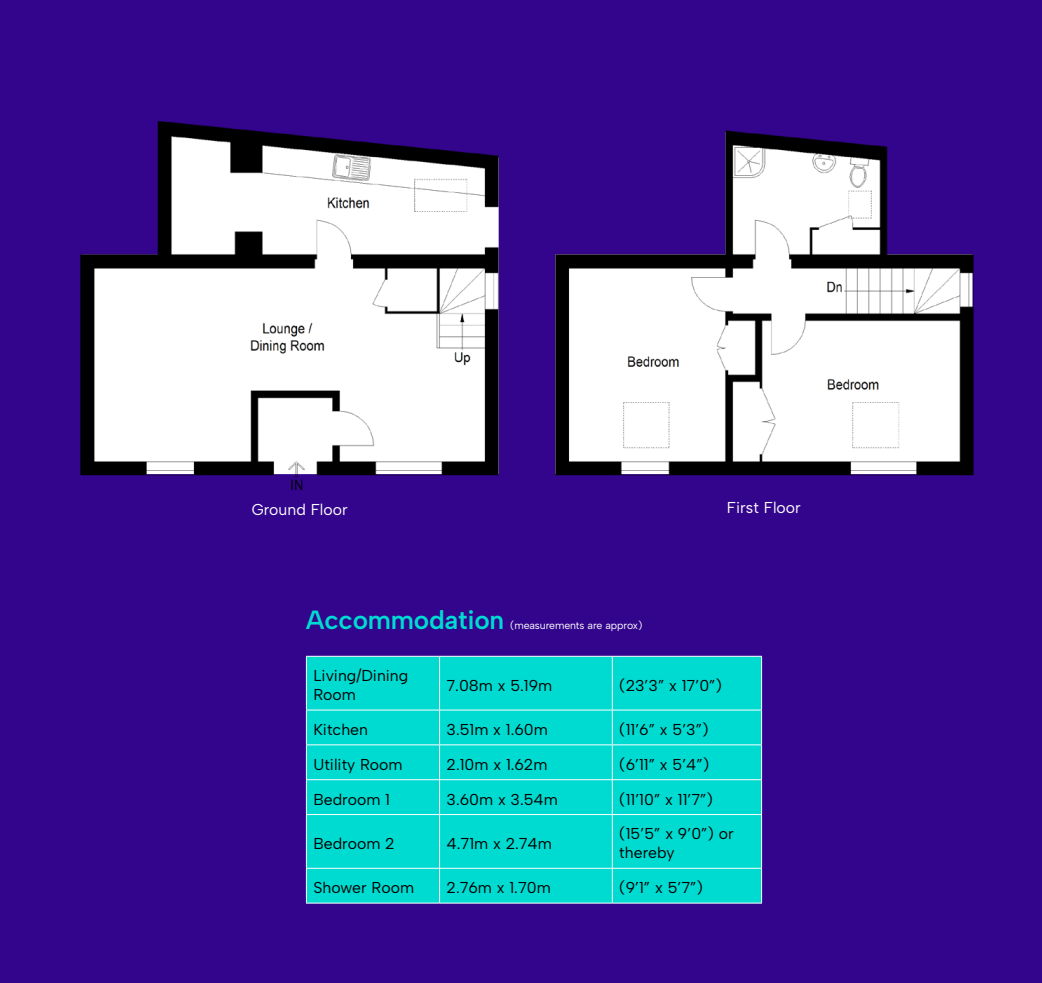
<style>
.page{position:relative;width:1042px;height:983px;background:#fff}
.page>*{position:absolute;margin:0;border:0;box-sizing:border-box;transform-origin:0 0}
.t1{font:26.25px "Albert Sans";letter-spacing:-.01em;color:#00dbd1}
.Table_Text{font:15.75px/18.9px "Albert Sans";color:#000}
.Table_Text-2{font:15.75px "Albert Sans";color:#fff}
.t2{font:10.5px "Albert Sans";letter-spacing:-.01em;color:#fff}
</style>
<div class="page">
<div style="left:0;top:0;width:1042px;height:982px;background:#33058d"></div>
<div style="left:307px;top:656px;width:454px;height:246px;background:#00dbd1"></div>
<hr style="left:306px;top:655px;width:133px;height:1px;background:#fff">
<hr style="left:306px;top:656px;width:1px;height:53px;background:#fff">
<hr style="left:439px;top:655px;width:173px;height:1px;background:#fff">
<hr style="left:439px;top:656px;width:1px;height:53px;background:#fff">
<hr style="left:612px;top:655px;width:150px;height:1px;background:#fff">
<hr style="left:612px;top:656px;width:1px;height:53px;background:#fff">
<hr style="left:761px;top:656px;width:1px;height:53px;background:#fff">
<hr style="left:306px;top:709px;width:133px;height:1px;background:#fff">
<hr style="left:306px;top:710px;width:1px;height:34px;background:#fff">
<hr style="left:439px;top:709px;width:173px;height:1px;background:#fff">
<hr style="left:439px;top:710px;width:1px;height:34px;background:#fff">
<hr style="left:612px;top:709px;width:150px;height:1px;background:#fff">
<hr style="left:612px;top:710px;width:1px;height:34px;background:#fff">
<hr style="left:761px;top:710px;width:1px;height:34px;background:#fff">
<hr style="left:306px;top:744px;width:133px;height:1px;background:#fff">
<hr style="left:306px;top:745px;width:1px;height:34px;background:#fff">
<hr style="left:439px;top:744px;width:173px;height:1px;background:#fff">
<hr style="left:439px;top:745px;width:1px;height:34px;background:#fff">
<hr style="left:612px;top:744px;width:150px;height:1px;background:#fff">
<hr style="left:612px;top:745px;width:1px;height:34px;background:#fff">
<hr style="left:761px;top:745px;width:1px;height:34px;background:#fff">
<hr style="left:306px;top:779px;width:133px;height:1px;background:#fff">
<hr style="left:306px;top:780px;width:1px;height:33px;background:#fff">
<hr style="left:439px;top:779px;width:173px;height:1px;background:#fff">
<hr style="left:439px;top:780px;width:1px;height:33px;background:#fff">
<hr style="left:612px;top:779px;width:150px;height:1px;background:#fff">
<hr style="left:612px;top:780px;width:1px;height:33px;background:#fff">
<hr style="left:761px;top:780px;width:1px;height:33px;background:#fff">
<hr style="left:306px;top:813px;width:133px;height:1px;background:#fff">
<hr style="left:306px;top:814px;width:1px;height:53px;background:#fff">
<hr style="left:439px;top:813px;width:173px;height:1px;background:#fff">
<hr style="left:439px;top:814px;width:1px;height:53px;background:#fff">
<hr style="left:612px;top:813px;width:150px;height:1px;background:#fff">
<hr style="left:612px;top:814px;width:1px;height:53px;background:#fff">
<hr style="left:761px;top:814px;width:1px;height:53px;background:#fff">
<hr style="left:306px;top:867px;width:133px;height:1px;background:#fff">
<hr style="left:306px;top:868px;width:1px;height:34px;background:#fff">
<hr style="left:439px;top:867px;width:173px;height:1px;background:#fff">
<hr style="left:439px;top:868px;width:1px;height:34px;background:#fff">
<hr style="left:612px;top:867px;width:150px;height:1px;background:#fff">
<hr style="left:612px;top:868px;width:1px;height:34px;background:#fff">
<hr style="left:761px;top:868px;width:1px;height:34px;background:#fff">
<hr style="left:306px;top:902px;width:133px;height:1px;background:#fff">
<hr style="left:439px;top:902px;width:173px;height:1px;background:#fff">
<hr style="left:612px;top:902px;width:150px;height:1px;background:#fff">
<img style="left:80px;top:120px;width:894px;height:371px">
<p class="Table_Text-2" style="left:252px;top:499px;width:98px">Ground Floor</p>
<p class="Table_Text-2" style="left:727px;top:498px;width:75px">First Floor</p>
<p class="t1" style="left:306px;top:603px;width:200px">Accommodation</p>
<p class="t2" style="left:510px;top:618px;width:134px">(measurements are approx)</p>
<p class="Table_Text" style="left:313px;top:666px;width:96px">Living/Dining<br>Room</p>
<p class="Table_Text" style="left:446px;top:675px;width:107px">7.08m x 5.19m</p>
<p class="Table_Text" style="left:619px;top:675px;width:104px">(23’3” x 17’0”)</p>
<p class="Table_Text" style="left:313px;top:719px;width:56px">Kitchen</p>
<p class="Table_Text" style="left:446px;top:719px;width:103px">3.51m x 1.60m</p>
<p class="Table_Text" style="left:619px;top:719px;width:91px">(11’6” x 5’3”)</p>
<p class="Table_Text" style="left:313px;top:754px;width:91px">Utility Room</p>
<p class="Table_Text" style="left:446px;top:754px;width:102px">2.10m x 1.62m</p>
<p class="Table_Text" style="left:619px;top:754px;width:92px">(6’11” x 5’4”)</p>
<p class="Table_Text" style="left:313px;top:789px;width:78px">Bedroom 1</p>
<p class="Table_Text" style="left:446px;top:789px;width:113px">3.60m x 3.54m</p>
<p class="Table_Text" style="left:619px;top:789px;width:95px">(11’10” x 11’7”)</p>
<p class="Table_Text" style="left:313px;top:833px;width:83px">Bedroom 2</p>
<p class="Table_Text" style="left:446px;top:833px;width:107px">4.71m x 2.74m</p>
<p class="Table_Text" style="left:619px;top:824px;width:116px">(15’5” x 9’0”) or thereby</p>
<p class="Table_Text" style="left:313px;top:878px;width:102px">Shower Room</p>
<p class="Table_Text" style="left:446px;top:878px;width:106px">2.76m x 1.70m</p>
<p class="Table_Text" style="left:619px;top:878px;width:85px">(9’1” x 5’7”)</p>
</div>
